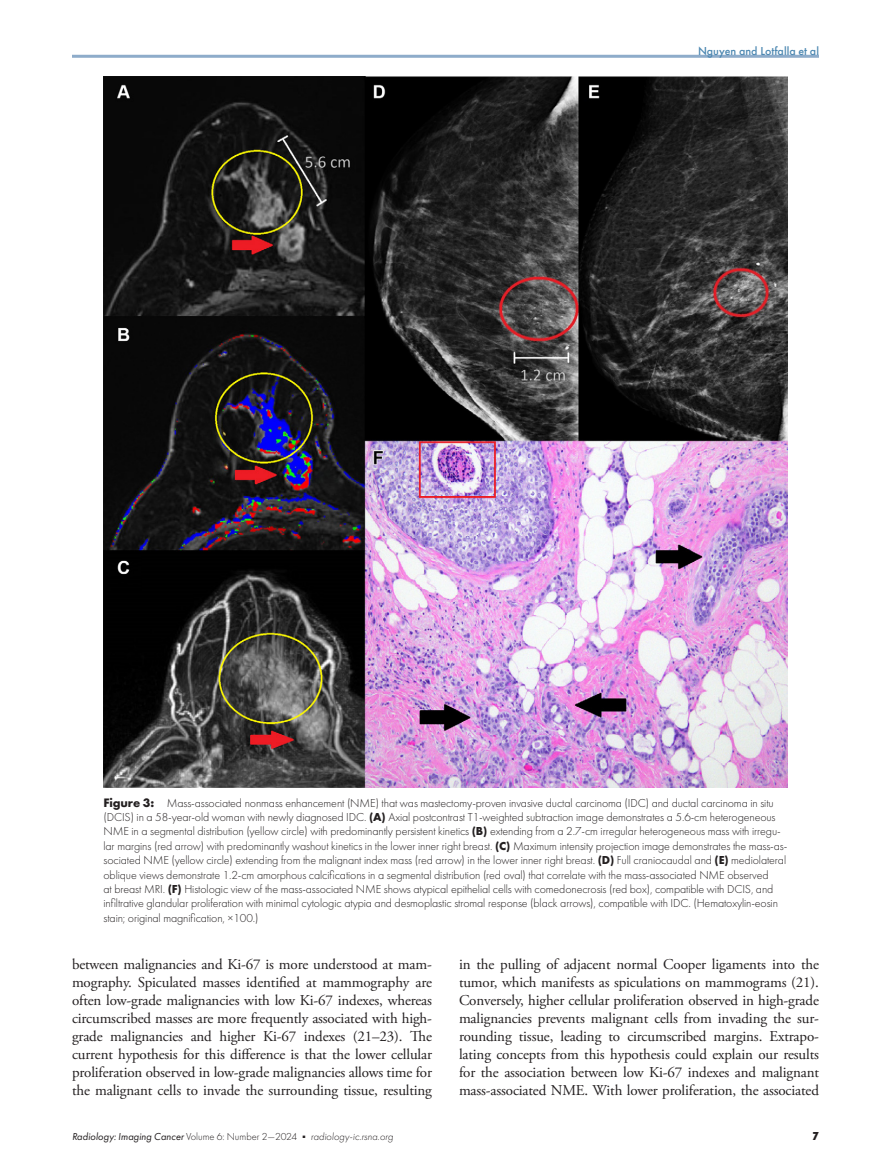
<style>
.page{position:relative;width:891px;height:1175px;background:#fff}
.page>*{position:absolute;margin:0;border:0;box-sizing:border-box;transform-origin:0 0}
.t1{font:15px/18px "Adobe Garamond Pro";letter-spacing:-.01em;color:#231f20;text-align:justify}
.t2{font:300 12px/14.4px "Futura PT";letter-spacing:-.01em;color:#231f20}
.t3{font:500 12px "Futura PT";color:#4b87b1}
.t4{font:800 12px "Futura PT Cond";color:#231f20}
.t5{font:italic 10.5px "Futura PT";color:#231f20}
.s1{font-weight:700;font-size:12.75px}
.s2{font-weight:700}
.s3{font-weight:300;font-style:normal}
.s4{font-weight:300}
</style>
<div class="page">
<hr style="left:72px;top:55px;width:747px;height:3px;background:#8eacca">
<img style="left:104px;top:77px;width:683px;height:711px">
<p class="t3" style="left:698px;top:44px;width:122px">Nguyen and Lotfalla et al</p>
<p class="t2" style="left:104px;top:795px;width:685px"><span class="s1">Figure 3:</span> Mass-associated nonmass enhancement (NME) that was mastectomy-proven invasive ductal carcinoma (IDC) and ductal carcinoma in situ (DCIS) in a 58-year-old woman with newly diagnosed IDC. <span class="s2">(A)</span> Axial postcontrast T1-weighted subtraction image demonstrates a 5.6-cm heterogeneous NME in a segmental distribution (yellow circle) with predominantly persistent kinetics <span class="s2">(B)</span> extending from a 2.7-cm irregular heterogeneous mass with irregu&shy;lar margins (red arrow) with predominantly washout kinetics in the lower inner right breast. <span class="s2">(C)</span> Maximum intensity projection image demonstrates the mass-as&shy;sociated NME (yellow circle) extending from the malignant index mass (red arrow) in the lower inner right breast. <span class="s2">(D)</span> Full craniocaudal and <span class="s2">(E)</span> mediolateral oblique views demonstrate 1.2-cm amorphous calcifications in a segmental distribution (red oval) that correlate with the mass-associated NME observed<br>at breast MRI. <span class="s2">(F)</span> Histologic view of the mass-associated NME shows atypical epithelial cells with comedonecrosis (red box), compatible with DCIS, and infiltrative glandular proliferation with minimal cytologic atypia and desmoplastic stromal response (black arrows), compatible with IDC. (Hematoxylin-eosin stain; original magnification, ×100.)</p>
<p class="t1" style="left:72px;top:956px;width:362px">between malignancies and Ki-67 is more understood at mam&shy;mography. Spiculated masses identified at mammography are often low-grade malignancies with low Ki-67 indexes, whereas circumscribed masses are more frequently associated with high&shy;grade malignancies and higher Ki-67 indexes (21–23). The current hypothesis for this difference is that the lower cellular proliferation observed in low-grade malignancies allows time for the malignant cells to invade the surrounding tissue, resulting</p>
<p class="t1" style="left:459px;top:956px;width:362px">in the pulling of adjacent normal Cooper ligaments into the tumor, which manifests as spiculations on mammograms (21).<br>Conversely, higher cellular proliferation observed in high-grade malignancies prevents malignant cells from invading the sur&shy;rounding tissue, leading to circumscribed margins. Extrapo&shy;lating concepts from this hypothesis could explain our results for the association between low Ki-67 indexes and malignant mass-associated NME. With lower proliferation, the associated</p>
<p class="t5" style="left:72px;top:1130px;width:323px">Radiology: Imaging Cancer <span class="s3">Volume 6: Number 2—2024</span> <sup>■</sup> <span class="s4">radiology-ic.rsna.org</span></p>
<p class="t4" style="left:813px;top:1128px;width:8px">7</p>
</div>
